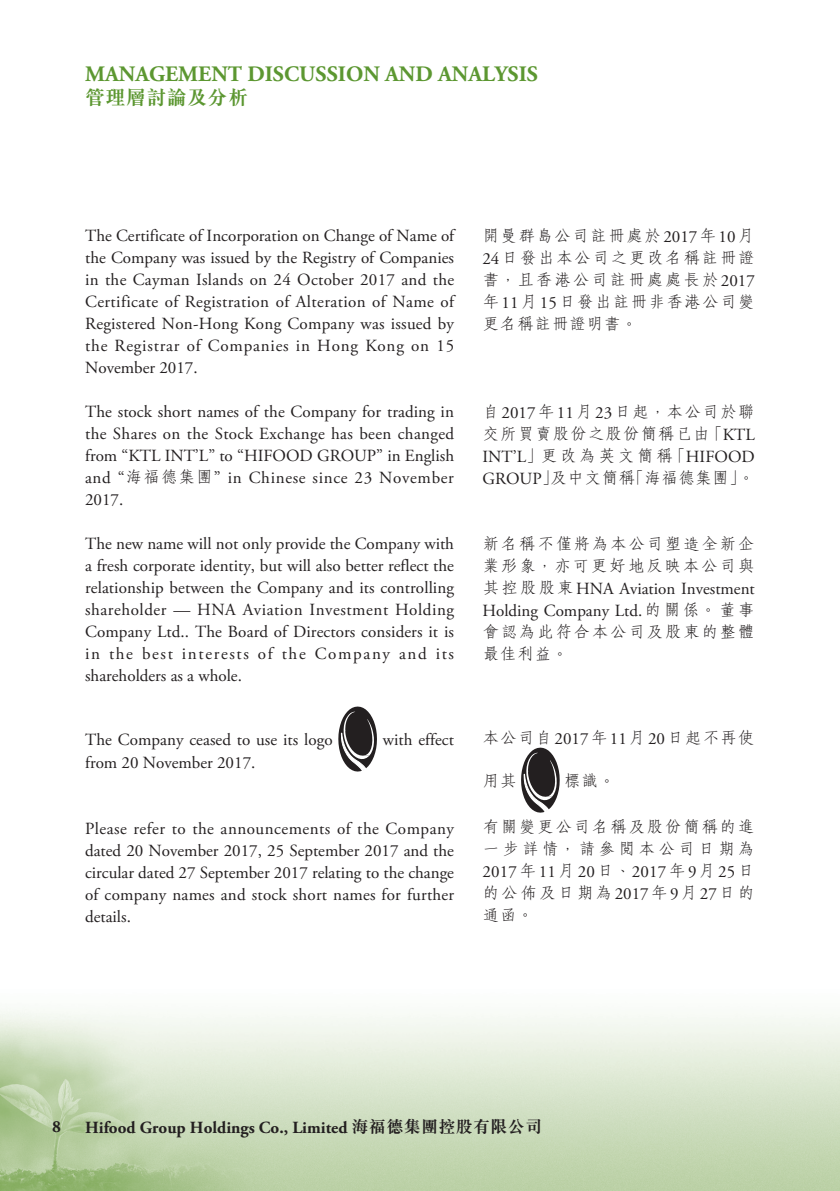
<style>
.page{position:relative;width:840px;height:1191px;background:#fff}
.page>*{position:absolute;margin:0;border:0;box-sizing:border-box;transform-origin:0 0}
.t1{font:700 22px "Adobe Garamond Pro";color:#5c9731}
.t2{font:700 20px "M Sung HK";letter-spacing:.02em;color:#5c9731}
._00_txt_E{font:17px/22px "Adobe Garamond Pro";letter-spacing:.015em;color:#231f20;text-align:justify}
._000_txt_C{font:300 17px/22px "C Fang Song HK";letter-spacing:.07em;color:#231f20;text-align:justify}
.t3{font:700 17px "Adobe Garamond Pro";color:#231f20}
._000_txt_C-2{font:300 17px "C Fang Song HK";letter-spacing:.035em;color:#231f20}
.s1{font-family:"C Fang Song HK";font-weight:300}
.s2{font-family:"Adobe Garamond Pro";font-weight:400}
.s3{font-family:"M Sung HK"}
</style>
<div class="page">
<img style="left:0;top:771px;width:839px;height:420px">
<svg style="left:338px;top:706px;width:39px;height:65px"></svg>
<svg style="left:520px;top:747px;width:39px;height:65px"></svg>
<p class="t1" style="left:85px;top:61px;width:454px">MANAGEMENT DISCUSSION AND ANALYSIS</p>
<p class="t2" style="left:85px;top:87px;width:164px">管理層討論及分析</p>
<p class="_00_txt_E" style="left:85px;top:225px;width:370px">The Certificate of Incorporation on Change of Name of the Company was issued by the Registry of Companies in the Cayman Islands on 24 October 2017 and the Certificate of Registration of Alteration of Name of Registered Non-Hong Kong Company was issued by the Registrar of Companies in Hong Kong on 15<br>November 2017.</p>
<p class="_00_txt_E" style="left:85px;top:401px;width:370px">The stock short names of the Company for trading in the Shares on the Stock Exchange has been changed from “KTL INT’L” to “HIFOOD GROUP” in English and “<span class="s1">海福德集團</span>” in Chinese since 23 November 2017.</p>
<p class="_00_txt_E" style="left:85px;top:533px;width:370px">The new name will not only provide the Company with a fresh corporate identity, but will also better reflect the relationship between the Company and its controlling shareholder — HNA Aviation Investment Holding Company Ltd.. The Board of Directors considers it is in the best interests of the Company and its shareholders as a whole.</p>
<p class="_00_txt_E" style="left:85px;top:729px;width:249px">The Company ceased to use its logo</p>
<p class="_00_txt_E" style="left:382px;top:729px;width:73px">with effect</p>
<p class="_00_txt_E" style="left:85px;top:752px;width:172px">from 20 November 2017.</p>
<p class="_00_txt_E" style="left:85px;top:818px;width:370px">Please refer to the announcements of the Company dated 20 November 2017, 25 September 2017 and the circular dated 27 September 2017 relating to the change of company names and stock short names for further details.</p>
<p class="_000_txt_C" style="left:482px;top:224px;width:274px">開曼群島公司註冊處於<span class="s2">2017</span>年<span class="s2">10</span>月<span class="s2">24</span>日發出本公司之更改名稱註冊證書，且香港公司註冊處處長於<span class="s2">2017</span>年<span class="s2">11</span>月<span class="s2">15</span>日發出註冊非香港公司變更名稱註冊證明書。</p>
<p class="_000_txt_C" style="left:482px;top:400px;width:274px">自<span class="s2">2017</span>年<span class="s2">11</span>月<span class="s2">23</span>日起，本公司於聯交所買賣股份之股份簡稱已由「<span class="s2">KTL INT’L</span>」更改為英文簡稱「<span class="s2">HIFOOD GROUP</span>」及中文簡稱「海福德集團」。</p>
<p class="_000_txt_C" style="left:482px;top:532px;width:274px">新名稱不僅將為本公司塑造全新企業形象，亦可更好地反映本公司與其控股股東<span class="s2">HNA Aviation Investment Holding Company Ltd.</span>的關係。董事會認為此符合本公司及股東的整體最佳利益。</p>
<p class="_000_txt_C-2" style="left:482px;top:726px;width:274px">本公司自<span class="s2">2017</span>年<span class="s2">11</span>月<span class="s2">20</span>日起不再使</p>
<p class="_000_txt_C" style="left:482px;top:768px;width:36px">用其</p>
<p class="_000_txt_C" style="left:563px;top:768px;width:53px">標識。</p>
<p class="_000_txt_C" style="left:482px;top:814px;width:274px">有關變更公司名稱及股份簡稱的進一步詳情，請參閱本公司日期為<span class="s2">2017</span>年<span class="s2">11</span>月<span class="s2">20</span>日、<span class="s2">2017</span>年<span class="s2">9</span>月<span class="s2">25</span>日的公佈及日期為<span class="s2">2017</span>年<span class="s2">9</span>月<span class="s2">27</span>日的通函。</p>
<p class="t3" style="left:52px;top:1116px;width:10px">8</p>
<p class="t3" style="left:85px;top:1117px;width:458px">Hifood Group Holdings Co., Limited <span class="s3">海福德集團控股有限公司</span></p>
</div>
